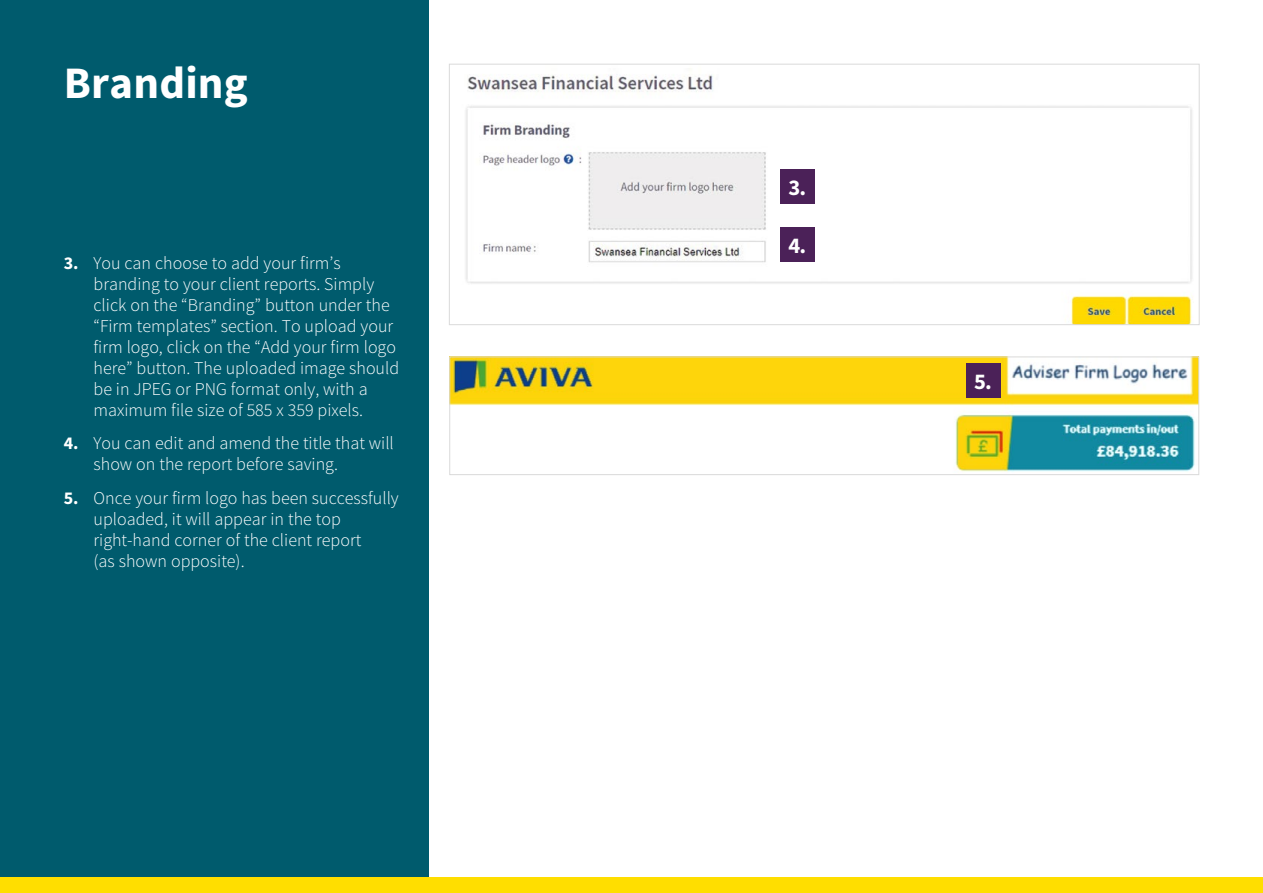
<style>
.page{position:relative;width:1263px;height:893px;background:#fff}
.page>*{position:absolute;margin:0;border:0;box-sizing:border-box;transform-origin:0 0}
.t1{font:700 45px "Source Sans Pro";letter-spacing:.005em;color:#fff}
.t2{font:700 22.5px "Source Sans Pro";color:#fff}
.t3{font:300 18px/21px "Source Sans Pro";color:#fff}
.s1{font-weight:700}
</style>
<div class="page">
<div style="left:0;top:0;width:428px;height:893px;background:#005b6d"></div>
<div style="left:0;top:877px;width:1263px;height:16px;background:#ffde00"></div>
<img style="left:465px;top:74px;width:728px;height:249px">
<div style="left:449px;top:64px;width:750px;height:261px;border:1px solid #dadada"></div>
<img style="left:451px;top:359px;width:746px;height:113px">
<div style="left:449px;top:357px;width:750px;height:118px;border:1px solid #dadada"></div>
<div style="left:780px;top:169px;width:34px;height:34px;background:#4b2158"></div>
<div style="left:780px;top:228px;width:34px;height:34px;background:#4b2158"></div>
<div style="left:966px;top:363px;width:34px;height:34px;background:#4b2158"></div>
<h1 class="t1" style="left:64px;top:54px;width:186px">Branding</h1>
<p class="t3" style="left:94px;top:252px;width:307px;text-indent:-30px"><span class="s1">3.</span> You can choose to add your firm’s branding to your client reports. Simply click on the “Branding” button under the “Firm templates” section. To upload your firm logo, click on the “Add your firm logo here” button. The uploaded image should be in JPEG or PNG format only, with a maximum file size of 585 x 359 pixels.</p>
<p class="t3" style="left:94px;top:433px;width:302px;text-indent:-30px"><span class="s1">4.</span> You can edit and amend the title that will show on the report before saving.</p>
<p class="t3" style="left:94px;top:488px;width:307px;text-indent:-30px"><span class="s1">5.</span> Once your firm logo has been successfully uploaded, it will appear in the top right-hand corner of the client report<br>(as shown opposite).</p>
<p class="t2" style="left:788px;top:173px;width:19px">3.</p>
<p class="t2" style="left:788px;top:231px;width:19px">4.</p>
<p class="t2" style="left:974px;top:367px;width:19px">5.</p>
</div>
